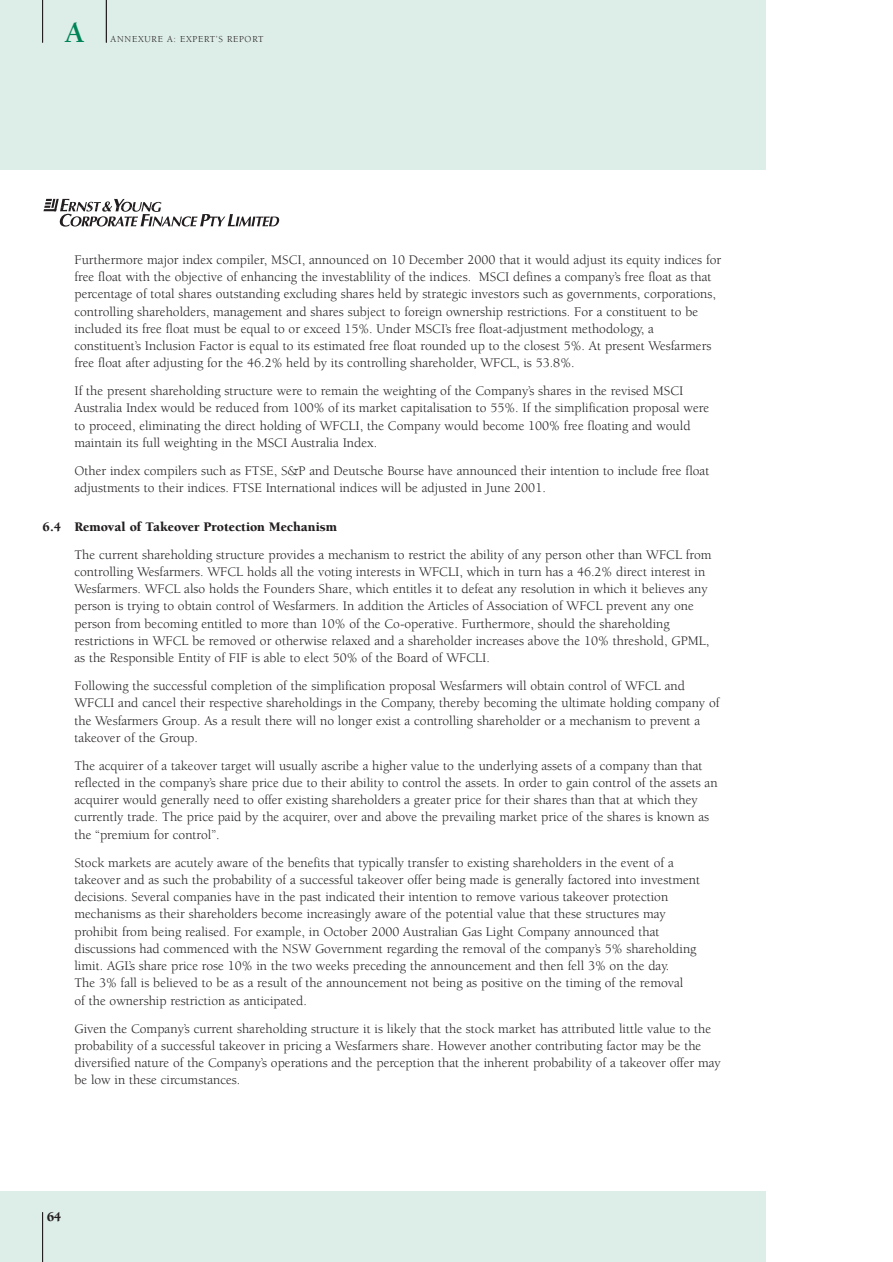
<style>
.page{position:relative;width:893px;height:1262px;background:#fff}
.page>*{position:absolute;margin:0;border:0;box-sizing:border-box;transform-origin:0 0}
.t1{font:700 30px "Berkeley";color:#008356}
.t2{font:900 13.8px "Berkeley";color:#231f20}
.t3{font:13.5px/17.2px "Berkeley";color:#231f20}
.t4{font:900 13.5px "Berkeley";color:#231f20}
.t5{font:9.3px "Berkeley";letter-spacing:.08em;color:#231f20}
</style>
<div class="page">
<div style="left:0;top:0;width:765px;height:1262px;background:#ddede7"></div>
<div style="left:0;top:170px;width:765px;height:1021px;background:#fff"></div>
<hr style="left:42px;top:1212px;width:1px;height:50px;background:#231f20">
<hr style="left:42px;top:0;width:1px;height:43px;background:#231f20">
<hr style="left:106px;top:0;width:1px;height:43px;background:#231f20">
<svg style="left:43px;top:199px;width:237px;height:28px"></svg>
<h1 class="t1" style="left:64px;top:21px;width:22px">A</h1>
<p class="t5" style="left:111px;top:36px;width:154px">ANNEXURE A: EXPERT’S REPORT</p>
<p class="t3" style="left:74px;top:252px;width:648px">Furthermore major index compiler, MSCI, announced on 10 December 2000 that it would adjust its equity indices for free float with the objective of enhancing the investablility of the indices. MSCI defines a company’s free float as that percentage of total shares outstanding excluding shares held by strategic investors such as governments, corporations, controlling shareholders, management and shares subject to foreign ownership restrictions. For a constituent to be included its free float must be equal to or exceed 15%. Under MSCI’s free float-adjustment methodology, a constituent’s Inclusion Factor is equal to its estimated free float rounded up to the closest 5%. At present Wesfarmers free float after adjusting for the 46.2% held by its controlling shareholder, WFCL, is 53.8%.</p>
<p class="t3" style="left:74px;top:383px;width:636px">If the present shareholding structure were to remain the weighting of the Company’s shares in the revised MSCI Australia Index would be reduced from 100% of its market capitalisation to 55%. If the simplification proposal were to proceed, eliminating the direct holding of WFCLI, the Company would become 100% free floating and would maintain its full weighting in the MSCI Australia Index.</p>
<p class="t3" style="left:74px;top:463px;width:636px">Other index compilers such as FTSE, S&amp;P and Deutsche Bourse have announced their intention to include free float adjustments to their indices. FTSE International indices will be adjusted in June 2001.</p>
<p class="t4" style="left:43px;top:521px;width:296px">6.4 Removal of Takeover Protection Mechanism</p>
<p class="t3" style="left:74px;top:547px;width:638px">The current shareholding structure provides a mechanism to restrict the ability of any person other than WFCL from controlling Wesfarmers. WFCL holds all the voting interests in WFCLI, which in turn has a 46.2% direct interest in Wesfarmers. WFCL also holds the Founders Share, which entitles it to defeat any resolution in which it believes any person is trying to obtain control of Wesfarmers. In addition the Articles of Association of WFCL prevent any one person from becoming entitled to more than 10% of the Co-operative. Furthermore, should the shareholding restrictions in WFCL be removed or otherwise relaxed and a shareholder increases above the 10% threshold, GPML, as the Responsible Entity of FIF is able to elect 50% of the Board of WFCLI.</p>
<p class="t3" style="left:74px;top:678px;width:646px">Following the successful completion of the simplification proposal Wesfarmers will obtain control of WFCL and WFCLI and cancel their respective shareholdings in the Company, thereby becoming the ultimate holding company of the Wesfarmers Group. As a result there will no longer exist a controlling shareholder or a mechanism to prevent a takeover of the Group.</p>
<p class="t3" style="left:74px;top:758px;width:644px">The acquirer of a takeover target will usually ascribe a higher value to the underlying assets of a company than that reflected in the company’s share price due to their ability to control the assets. In order to gain control of the assets an acquirer would generally need to offer existing shareholders a greater price for their shares than that at which they currently trade. The price paid by the acquirer, over and above the prevailing market price of the shares is known as the “premium for control”.</p>
<p class="t3" style="left:74px;top:855px;width:627px">Stock markets are acutely aware of the benefits that typically transfer to existing shareholders in the event of a takeover and as such the probability of a successful takeover offer being made is generally factored into investment decisions. Several companies have in the past indicated their intention to remove various takeover protection mechanisms as their shareholders become increasingly aware of the potential value that these structures may prohibit from being realised. For example, in October 2000 Australian Gas Light Company announced that discussions had commenced with the NSW Government regarding the removal of the company’s 5% shareholding limit. AGL’s share price rose 10% in the two weeks preceding the announcement and then fell 3% on the day.<br>The 3% fall is believed to be as a result of the announcement not being as positive on the timing of the removal<br>of the ownership restriction as anticipated.</p>
<p class="t3" style="left:74px;top:1020px;width:647px">Given the Company’s current shareholding structure it is likely that the stock market has attributed little value to the probability of a successful takeover in pricing a Wesfarmers share. However another contributing factor may be the diversified nature of the Company’s operations and the perception that the inherent probability of a takeover offer may be low in these circumstances.</p>
<p class="t2" style="left:47px;top:1211px;width:16px">64</p>
</div>
